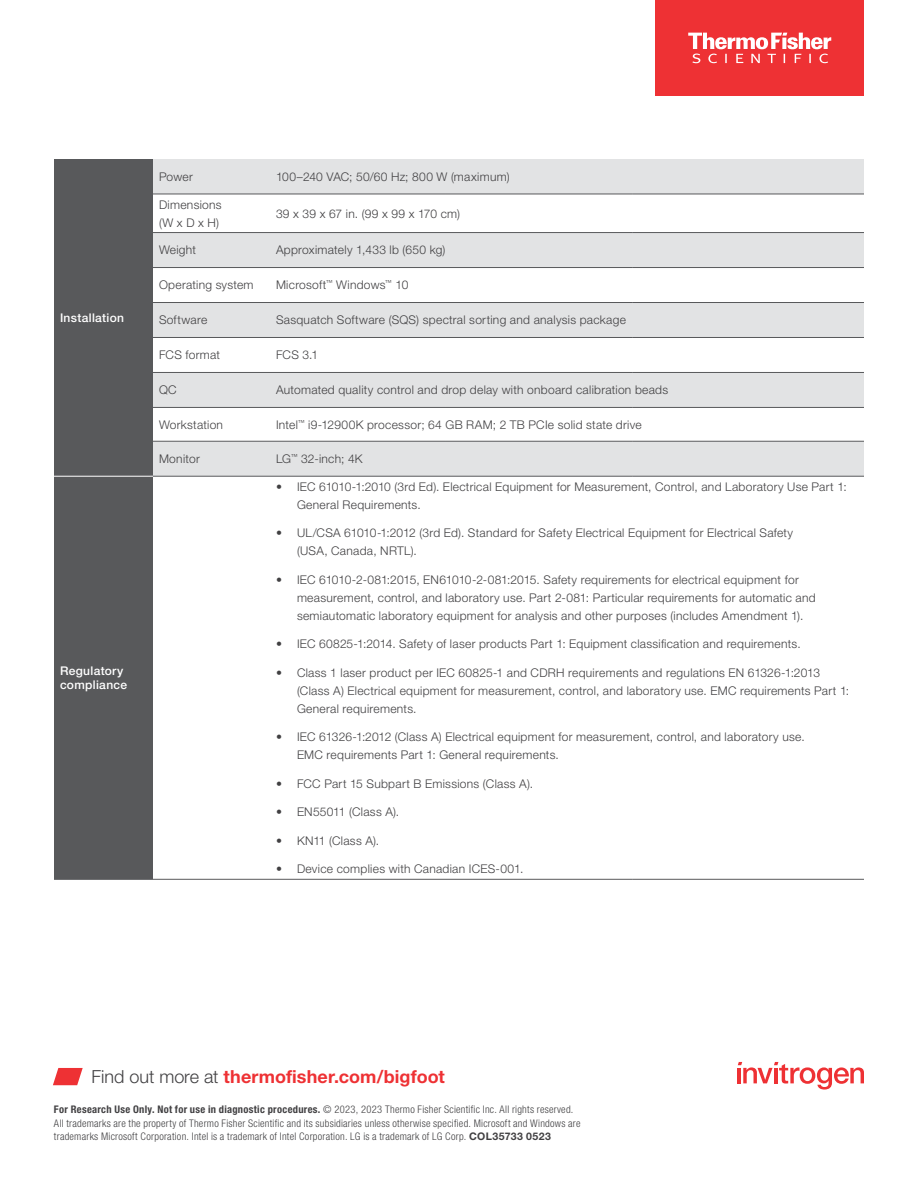
<style>
.page{position:relative;width:918px;height:1188px;background:#fff}
.page>*{position:absolute;margin:0;border:0;box-sizing:border-box;transform-origin:0 0}
.t1{font:700 18px "Helvetica Neue LTW1 G";letter-spacing:.005em;color:#ee3134}
.t2{font:300 12px/18px "Helvetica Neue LTW1 G";letter-spacing:.025em;color:#414042}
.t3{font:500 12px/14.4px "Helvetica Neue LTW1 G";letter-spacing:.03em;color:#fff}
.t4{font:300 condensed 10.5px/13.5px "Helvetica Neue LTW1 G";letter-spacing:.025em;color:#414042}
.s1{font-weight:300;color:#414042}
.s2{font-weight:700}
.s3{font-weight:700;font-stretch:normal}
</style>
<div class="page">
<div style="left:54px;top:159px;width:99px;height:720px;background:#58595b"></div>
<div style="left:153px;top:159px;width:711px;height:35px;background:#e2e3e4"></div>
<svg style="left:153px;top:233px;width:711px;height:646px"></svg>
<hr style="left:153px;top:194px;width:117px;height:1px;background:#58595b">
<hr style="left:270px;top:194px;width:176px;height:1px;background:#58595b">
<hr style="left:446px;top:194px;width:186px;height:1px;background:#58595b">
<hr style="left:632px;top:194px;width:232px;height:1px;background:#58595b">
<hr style="left:153px;top:232px;width:117px;height:1px;background:#58595b">
<hr style="left:270px;top:232px;width:176px;height:1px;background:#58595b">
<hr style="left:446px;top:232px;width:186px;height:1px;background:#58595b">
<hr style="left:632px;top:232px;width:232px;height:1px;background:#58595b">
<hr style="left:153px;top:267px;width:117px;height:1px;background:#58595b">
<hr style="left:270px;top:267px;width:176px;height:1px;background:#58595b">
<hr style="left:446px;top:267px;width:186px;height:1px;background:#58595b">
<hr style="left:632px;top:267px;width:232px;height:1px;background:#58595b">
<hr style="left:153px;top:302px;width:117px;height:1px;background:#58595b">
<hr style="left:270px;top:302px;width:176px;height:1px;background:#58595b">
<hr style="left:446px;top:302px;width:186px;height:1px;background:#58595b">
<hr style="left:632px;top:302px;width:232px;height:1px;background:#58595b">
<hr style="left:153px;top:337px;width:117px;height:1px;background:#58595b">
<hr style="left:270px;top:337px;width:176px;height:1px;background:#58595b">
<hr style="left:446px;top:337px;width:186px;height:1px;background:#58595b">
<hr style="left:632px;top:337px;width:232px;height:1px;background:#58595b">
<hr style="left:153px;top:372px;width:117px;height:1px;background:#58595b">
<hr style="left:270px;top:372px;width:176px;height:1px;background:#58595b">
<hr style="left:446px;top:372px;width:186px;height:1px;background:#58595b">
<hr style="left:632px;top:372px;width:232px;height:1px;background:#58595b">
<hr style="left:153px;top:407px;width:117px;height:1px;background:#58595b">
<hr style="left:270px;top:407px;width:176px;height:1px;background:#58595b">
<hr style="left:446px;top:407px;width:186px;height:1px;background:#58595b">
<hr style="left:632px;top:407px;width:232px;height:1px;background:#58595b">
<hr style="left:153px;top:441px;width:117px;height:1px;background:#58595b">
<hr style="left:270px;top:441px;width:176px;height:1px;background:#58595b">
<hr style="left:446px;top:441px;width:186px;height:1px;background:#58595b">
<hr style="left:632px;top:441px;width:232px;height:1px;background:#58595b">
<hr style="left:153px;top:476px;width:117px;height:1px;background:#58595b">
<hr style="left:270px;top:476px;width:176px;height:1px;background:#58595b">
<hr style="left:446px;top:476px;width:186px;height:1px;background:#58595b">
<hr style="left:632px;top:476px;width:232px;height:1px;background:#58595b">
<hr style="left:270px;top:879px;width:176px;height:1px;background:#58595b">
<hr style="left:446px;top:879px;width:186px;height:1px;background:#58595b">
<hr style="left:632px;top:879px;width:232px;height:1px;background:#58595b">
<hr style="left:54px;top:476px;width:99px;height:1px;background:#fff">
<hr style="left:54px;top:879px;width:99px;height:1px;background:#58595b">
<hr style="left:153px;top:879px;width:117px;height:1px;background:#58595b">
<svg style="left:53px;top:1068px;width:30px;height:17px"></svg>
<div style="left:656px;top:0;width:208px;height:96px;background:#ee3134"></div>
<svg style="left:688px;top:33px;width:143px;height:30px"></svg>
<svg style="left:738px;top:1062px;width:126px;height:28px"></svg>
<p class="t3" style="left:60px;top:310px;width:66px">Installation</p>
<p class="t3" style="left:60px;top:663px;width:69px">Regulatory compliance</p>
<p class="t2" style="left:159px;top:167px;width:35px">Power</p>
<p class="t2" style="left:276px;top:167px;width:235px">100–240 VAC; 50/60 Hz; 800 W (maximum)</p>
<p class="t2" style="left:159px;top:195px;width:64px">Dimensions (W x D x H)</p>
<p class="t2" style="left:276px;top:204px;width:186px">39 x 39 x 67 in. (99 x 99 x 170 cm)</p>
<p class="t2" style="left:159px;top:241px;width:39px">Weight</p>
<p class="t2" style="left:276px;top:241px;width:171px">Approximately 1,433 lb (650 kg)</p>
<p class="t2" style="left:159px;top:276px;width:96px">Operating system</p>
<p class="t2" style="left:276px;top:276px;width:134px">Microsoft<sup>™</sup> Windows<sup>™</sup> 10</p>
<p class="t2" style="left:159px;top:311px;width:50px">Software</p>
<p class="t2" style="left:276px;top:311px;width:351px">Sasquatch Software (SQS) spectral sorting and analysis package</p>
<p class="t2" style="left:159px;top:346px;width:63px">FCS format</p>
<p class="t2" style="left:276px;top:346px;width:44px">FCS 3.1</p>
<p class="t2" style="left:159px;top:381px;width:19px">QC</p>
<p class="t2" style="left:276px;top:381px;width:394px">Automated quality control and drop delay with onboard calibration beads</p>
<p class="t2" style="left:159px;top:415px;width:66px">Workstation</p>
<p class="t2" style="left:276px;top:415px;width:367px">Intel<sup>™</sup> i9-12900K processor; 64 GB RAM; 2 TB PCIe solid state drive</p>
<p class="t2" style="left:159px;top:450px;width:42px">Monitor</p>
<p class="t2" style="left:276px;top:450px;width:88px">LG<sup>™</sup> 32-inch; 4K</p>
<p class="t2" style="left:297px;top:477px;width:551px;text-indent:-21px">• IEC 61010-1:2010 (3rd Ed). Electrical Equipment for Measurement, Control, and Laboratory Use Part 1:<br>General Requirements.</p>
<p class="t2" style="left:297px;top:524px;width:498px;text-indent:-21px">• UL/CSA 61010-1:2012 (3rd Ed). Standard for Safety Electrical Equipment for Electrical Safety (USA, Canada, NRTL).</p>
<p class="t2" style="left:297px;top:570px;width:520px;text-indent:-21px">• IEC 61010-2-081:2015, EN61010-2-081:2015. Safety requirements for electrical equipment for measurement, control, and laboratory use. Part 2-081: Particular requirements for automatic and semiautomatic laboratory equipment for analysis and other purposes (includes Amendment 1).</p>
<p class="t2" style="left:276px;top:635px;width:526px">• IEC 60825-1:2014. Safety of laser products Part 1: Equipment classification and requirements.</p>
<p class="t2" style="left:297px;top:663px;width:554px;text-indent:-21px">• Class 1 laser product per IEC 60825-1 and CDRH requirements and regulations EN 61326-1:2013 (Class A) Electrical equipment for measurement, control, and laboratory use. EMC requirements Part 1:<br>General requirements.</p>
<p class="t2" style="left:297px;top:728px;width:509px;text-indent:-21px">• IEC 61326-1:2012 (Class A) Electrical equipment for measurement, control, and laboratory use.<br>EMC requirements Part 1: General requirements.</p>
<p class="t2" style="left:276px;top:774px;width:259px">• FCC Part 15 Subpart B Emissions (Class A).</p>
<p class="t2" style="left:276px;top:803px;width:125px">• EN55011 (Class A).</p>
<p class="t2" style="left:276px;top:831px;width:105px">• KN11 (Class A).</p>
<p class="t2" style="left:276px;top:860px;width:249px">• Device complies with Canadian ICES-001.</p>
<h1 class="t1" style="left:92px;top:1065px;width:355px"><span class="s1">Find out more at</span> thermofisher.com/bigfoot</h1>
<p class="t4" style="left:54px;top:1103px;width:528px"><span class="s2">For Research Use Only. Not for use in diagnostic procedures.</span> © 2023, 2023 Thermo Fisher Scientific Inc. All rights reserved.<br>All trademarks are the property of Thermo Fisher Scientific and its subsidiaries unless otherwise specified. Microsoft and Windows are trademarks Microsoft Corporation. Intel is a trademark of Intel Corporation. LG is a trademark of LG Corp. <span class="s3">COL35733 0523</span></p>
</div>
